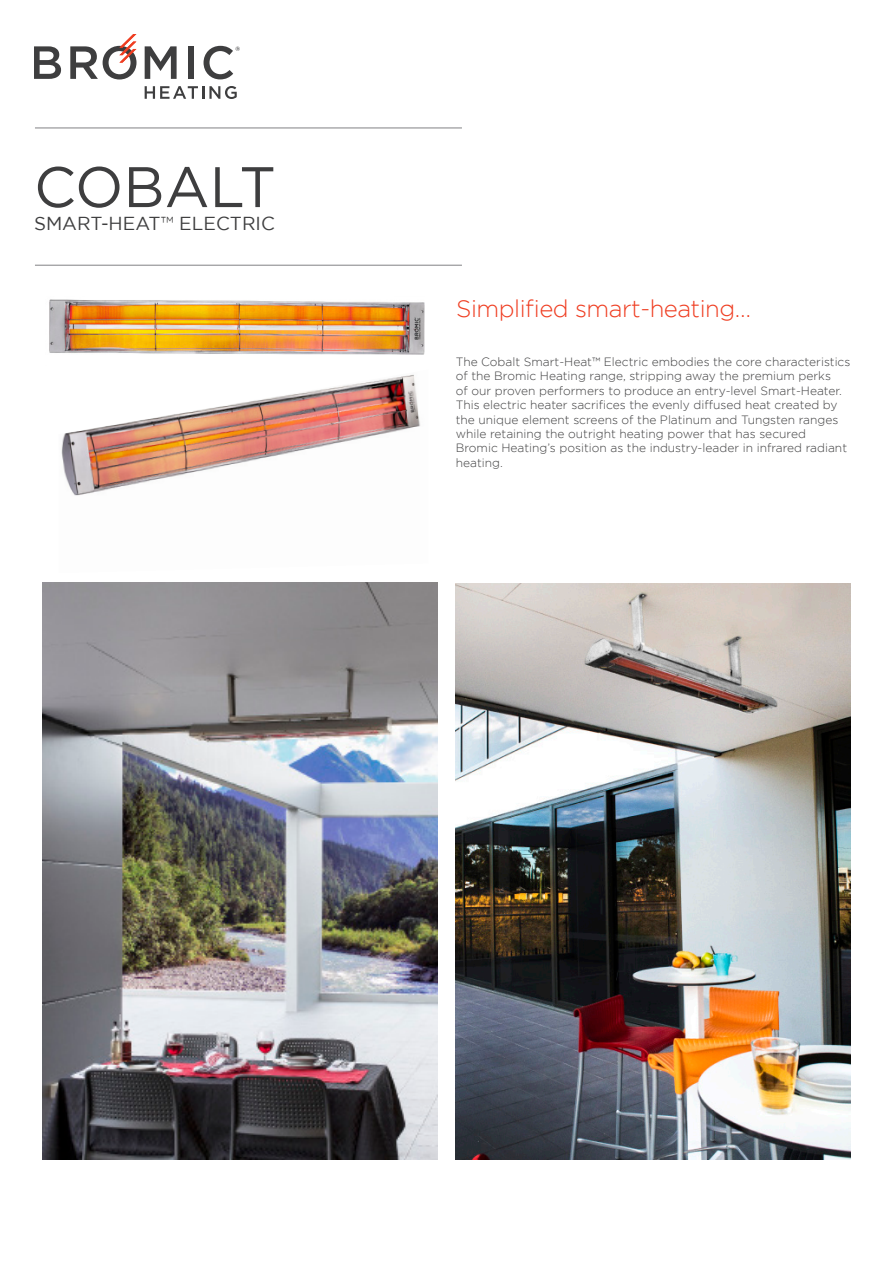
<style>
.page{position:relative;width:893px;height:1263px;background:#fff}
.page>*{position:absolute;margin:0;border:0;box-sizing:border-box;transform-origin:0 0}
.t1{font:57px "Gotham";color:#3e3e3f}
.t2{font:300 24px "Gotham";letter-spacing:-.02em;color:#ef3e22}
.t3{font:18.75px "Gotham";color:#3e3e3f}
.t4{font:300 12px/14.4px "Gotham";color:#3e3e3f}
.s1{font-weight:300}
</style>
<div class="page">
<img style="left:49px;top:299px;width:376px;height:56px">
<img style="left:61px;top:374px;width:360px;height:122px">
<hr style="left:35px;top:265px;width:427px;height:1px;background:#818285">
<hr style="left:35px;top:128px;width:427px;height:1px;background:#818285">
<img style="left:43px;top:583px;width:395px;height:576px">
<img style="left:455px;top:583px;width:395px;height:576px">
<svg style="left:34px;top:46px;width:27px;height:33px"></svg>
<svg style="left:145px;top:46px;width:32px;height:33px"></svg>
<div style="left:188px;top:47px;width:6px;height:32px;background:#3e3e3f"></div>
<svg style="left:204px;top:46px;width:36px;height:33px"></svg>
<svg style="left:145px;top:86px;width:92px;height:13px"></svg>
<svg style="left:70px;top:34px;width:67px;height:46px"></svg>
<p class="t1" style="left:34px;top:155px;width:244px">COBALT</p>
<p class="t3" style="left:34px;top:213px;width:242px">SMART-HEAT<span class="s1">™</span> ELECTRIC</p>
<p class="t2" style="left:456px;top:296px;width:296px">Simplified smart-heating…</p>
<p class="t4" style="left:456px;top:354px;width:396px">The Cobalt Smart-Heat™ Electric embodies the core characteristics of the Bromic Heating range, stripping away the premium perks<br>of our proven performers to produce an entry-level Smart-Heater.<br>This electric heater sacrifices the evenly diffused heat created by the unique element screens of the Platinum and Tungsten ranges while retaining the outright heating power that has secured Bromic Heating’s position as the industry-leader in infrared radiant heating.</p>
</div>
